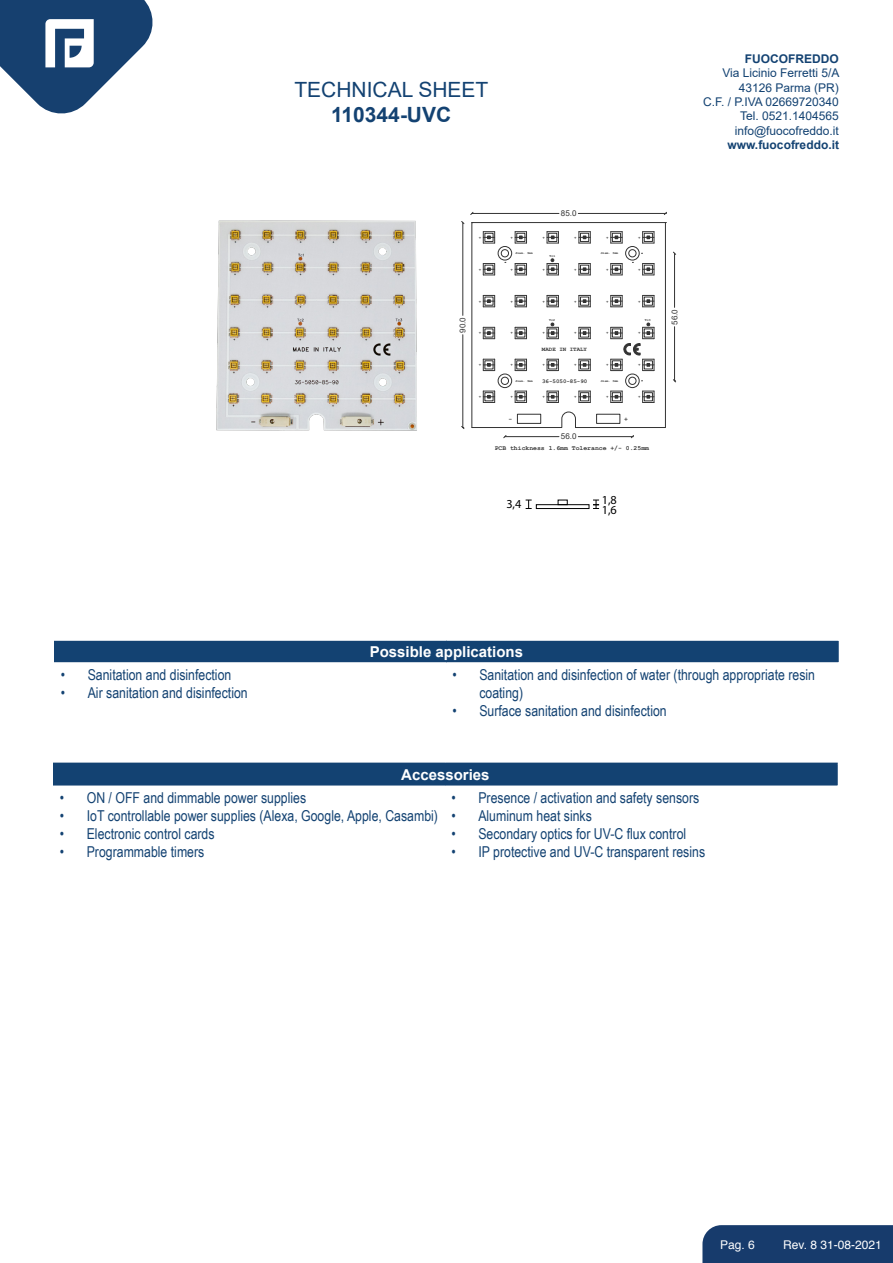
<style>
.page{position:relative;width:893px;height:1263px;background:#fff}
.page>*{position:absolute;margin:0;border:0;box-sizing:border-box;transform-origin:0 0}
.t1{font:21px/25.2px "Arial";color:#134272;text-align:center}
.t2{font:15px/18px "Arial Narrow";color:#134272}
.t3{font:700 15px "Arial";color:#fff}
.t4{font:12.3px/10.2px "Myriad Pro";color:#000}
.t5{font:12px/14.4px "Arial";color:#134272;text-align:right}
.t6{font:700 12px "Arial";color:#134272}
.t7{font:12px "Helvetica";color:#fff}
.t8{font:8.1px "Arial";color:#333}
.t9{font:700 6.45px "Courier New";color:#333}
.t10{font:700 5.85px "Courier New";color:#333}
.t11{font:700 4.2px "Courier New";color:#333}
.t12{font:700 3.15px "Courier New";color:#333}
.s1{font-weight:700}
</style>
<div class="page">
<div style="left:702px;top:1225px;width:191px;height:38px;background:#173b6c"></div>
<svg style="left:0;top:0;width:153px;height:114px"></svg>
<div style="left:54px;top:763px;width:783px;height:23px;background:#134272"></div>
<hr style="left:53px;top:763px;width:392px;height:1px;background:#134272">
<hr style="left:53px;top:764px;width:2px;height:21px;background:#134272">
<hr style="left:445px;top:763px;width:393px;height:1px;background:#134272">
<hr style="left:836px;top:764px;width:2px;height:21px;background:#134272">
<hr style="left:53px;top:785px;width:392px;height:2px;background:#fff">
<hr style="left:445px;top:785px;width:393px;height:2px;background:#fff">
<img style="left:216px;top:220px;width:201px;height:211px">
<hr style="left:463px;top:223px;width:1px;height:92px;background:#333">
<hr style="left:463px;top:335px;width:1px;height:92px;background:#333">
<hr style="left:472px;top:213px;width:87px;height:1px;background:#333">
<hr style="left:578px;top:213px;width:87px;height:1px;background:#333">
<hr style="left:505px;top:436px;width:54px;height:1px;background:#333">
<hr style="left:578px;top:436px;width:54px;height:1px;background:#333">
<hr style="left:674px;top:253px;width:1px;height:54px;background:#333">
<hr style="left:674px;top:327px;width:1px;height:54px;background:#333">
<svg style="left:471px;top:222px;width:195px;height:206px"></svg>
<div style="left:55px;top:640px;width:783px;height:23px;background:#134272"></div>
<hr style="left:54px;top:641px;width:2px;height:21px;background:#134272">
<hr style="left:837px;top:641px;width:2px;height:21px;background:#134272">
<hr style="left:54px;top:639px;width:392px;height:2px;background:#fff">
<hr style="left:446px;top:639px;width:393px;height:2px;background:#fff">
<hr style="left:54px;top:662px;width:392px;height:2px;background:#fff">
<hr style="left:446px;top:662px;width:393px;height:2px;background:#fff">
<div style="left:536px;top:504px;width:53px;height:5px;border:1px solid #000"></div>
<div style="left:558px;top:500px;width:9px;height:5px;border:1px solid #000"></div>
<svg style="left:526px;top:500px;width:6px;height:9px"></svg>
<svg style="left:593px;top:500px;width:6px;height:9px"></svg>
<p class="t1" style="left:294px;top:77px;width:196px">TECHNICAL SHEET<br><span class="s1">110344-UVC</span></p>
<p class="t8" style="left:457px;top:333px;width:17px;rotate:-90deg">90.0</p>
<p class="t8" style="left:561px;top:208px;width:17px">85.0</p>
<p class="t11" style="left:479px;top:235px;width:4px">+</p>
<p class="t11" style="left:511px;top:235px;width:4px">+</p>
<p class="t11" style="left:542px;top:235px;width:4px">+</p>
<p class="t11" style="left:574px;top:235px;width:4px">+</p>
<p class="t11" style="left:606px;top:235px;width:4px">+</p>
<p class="t11" style="left:638px;top:235px;width:4px">+</p>
<p class="t12" style="left:515px;top:251px;width:19px">diam. 3mm</p>
<p class="t12" style="left:549px;top:254px;width:7px">Tc1</p>
<p class="t12" style="left:601px;top:251px;width:19px">diam. 3mm</p>
<p class="t11" style="left:479px;top:267px;width:4px">+</p>
<p class="t11" style="left:511px;top:267px;width:4px">+</p>
<p class="t11" style="left:542px;top:267px;width:4px">+</p>
<p class="t11" style="left:574px;top:267px;width:4px">+</p>
<p class="t11" style="left:606px;top:267px;width:4px">+</p>
<p class="t11" style="left:638px;top:267px;width:4px">+</p>
<p class="t11" style="left:479px;top:299px;width:4px">+</p>
<p class="t11" style="left:511px;top:299px;width:4px">+</p>
<p class="t11" style="left:542px;top:299px;width:4px">+</p>
<p class="t11" style="left:574px;top:299px;width:4px">+</p>
<p class="t11" style="left:606px;top:299px;width:4px">+</p>
<p class="t11" style="left:638px;top:299px;width:4px">+</p>
<p class="t12" style="left:549px;top:318px;width:7px">Tc2</p>
<p class="t12" style="left:645px;top:318px;width:7px">Tc3</p>
<p class="t10" style="left:542px;top:345px;width:47px">MADE IN ITALY</p>
<p class="t10" style="left:542px;top:377px;width:47px">36-5050-85-90</p>
<p class="t11" style="left:479px;top:330px;width:4px">+</p>
<p class="t11" style="left:511px;top:330px;width:4px">+</p>
<p class="t11" style="left:542px;top:330px;width:4px">+</p>
<p class="t11" style="left:574px;top:330px;width:4px">+</p>
<p class="t11" style="left:606px;top:330px;width:4px">+</p>
<p class="t11" style="left:638px;top:330px;width:4px">+</p>
<p class="t11" style="left:479px;top:362px;width:4px">+</p>
<p class="t11" style="left:511px;top:362px;width:4px">+</p>
<p class="t11" style="left:542px;top:362px;width:4px">+</p>
<p class="t11" style="left:574px;top:362px;width:4px">+</p>
<p class="t11" style="left:606px;top:362px;width:4px">+</p>
<p class="t11" style="left:638px;top:362px;width:4px">+</p>
<p class="t12" style="left:515px;top:379px;width:19px">diam. 3mm</p>
<p class="t12" style="left:601px;top:379px;width:19px">diam. 3mm</p>
<p class="t11" style="left:479px;top:394px;width:4px">+</p>
<p class="t11" style="left:511px;top:394px;width:4px">+</p>
<p class="t11" style="left:542px;top:394px;width:4px">+</p>
<p class="t11" style="left:574px;top:394px;width:4px">+</p>
<p class="t11" style="left:606px;top:394px;width:4px">+</p>
<p class="t11" style="left:638px;top:394px;width:4px">+</p>
<p class="t9" style="left:509px;top:415px;width:5px">-</p>
<p class="t9" style="left:624px;top:415px;width:5px">+</p>
<p class="t9" style="left:495px;top:444px;width:156px">PCB thickness 1.6mm Tolerance +/- 0.25mm</p>
<p class="t8" style="left:561px;top:431px;width:17px">56.0</p>
<p class="t4" style="left:506px;top:498px;width:17px">3,4</p>
<p class="t4" style="left:602px;top:494px;width:17px">1,8<br>1,6</p>
<p class="t8" style="left:669px;top:325px;width:17px;rotate:-90deg">56.0</p>
<p class="t6" style="left:745px;top:50px;width:95px">FUOCOFREDDO</p>
<p class="t5" style="left:703px;top:66px;width:138px">Via Licinio Ferretti 5/A<br>43126 Parma (PR)<br>C.F. / P.IVA 02669720340<br>Tel. 0521.1404565 info@fuocofreddo.it</p>
<p class="t6" style="left:727px;top:136px;width:113px">www.fuocofreddo.it</p>
<p class="t2" style="left:61px;top:665px;width:172px">• Sanitation and disinfection</p>
<p class="t2" style="left:61px;top:683px;width:188px">• Air sanitation and disinfection</p>
<p class="t3" style="left:370px;top:641px;width:155px">Possible applications</p>
<p class="t2" style="left:479px;top:665px;width:337px;text-indent:-27px">• Sanitation and disinfection of water (through appropriate resin coating)</p>
<p class="t2" style="left:452px;top:701px;width:216px">• Surface sanitation and disinfection</p>
<p class="t3" style="left:401px;top:764px;width:90px">Accessories</p>
<p class="t2" style="left:60px;top:788px;width:248px">• ON / OFF and dimmable power supplies</p>
<p class="t2" style="left:60px;top:806px;width:380px">• IoT controllable power supplies (Alexa, Google, Apple, Casambi)</p>
<p class="t2" style="left:60px;top:824px;width:156px">• Electronic control cards</p>
<p class="t2" style="left:60px;top:842px;width:146px">• Programmable timers</p>
<p class="t2" style="left:451px;top:788px;width:249px">• Presence / activation and safety sensors</p>
<p class="t2" style="left:451px;top:806px;width:142px">• Aluminum heat sinks</p>
<p class="t2" style="left:451px;top:824px;width:236px">• Secondary optics for UV-C flux control</p>
<p class="t2" style="left:451px;top:842px;width:255px">• IP protective and UV-C transparent resins</p>
<p class="t7" style="left:720px;top:1235px;width:36px">Pag. 6</p>
<p class="t7" style="left:783px;top:1235px;width:100px">Rev. 8 31-08-2021</p>
</div>
